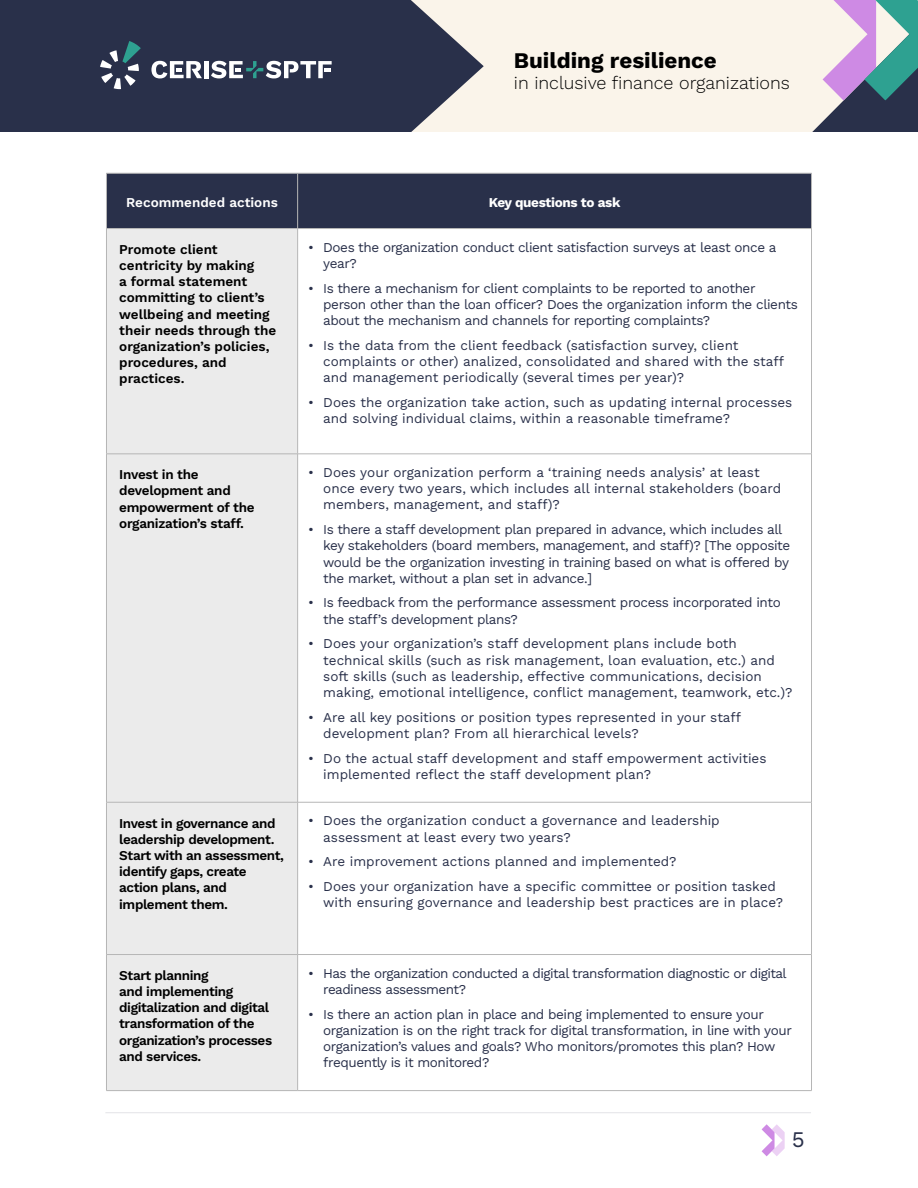
<style>
.page{position:relative;width:918px;height:1188px;background:#fff}
.page>*{position:absolute;margin:0;border:0;box-sizing:border-box;transform-origin:0 0}
.t1{font:700 22.35px "Work Sans";color:#000}
.t2{font:22.35px "Work Sans";color:#29304a}
.t3{font:18px "Work Sans";color:#000}
.t4{font:13.5px/16.2px "Work Sans";letter-spacing:-.005em;color:#29304a}
.t5{font:13.5px/16.2px "Work Sans";letter-spacing:-.03em;color:#29304a}
.t6{font:600 13.5px/16.2px "Work Sans";letter-spacing:-.03em;color:#000}
.t7{font:600 13.5px/16.2px "Work Sans";color:#000}
.t8{font:13.5px/16.2px "Work Sans";letter-spacing:-.04em;color:#29304a}
.t9{font:600 13.5px "Work Sans";color:#fff}
.t10{font:700 13.5px "Work Sans";letter-spacing:-.025em;color:#fff}
</style>
<div class="page">
<div style="left:0;top:0;width:918px;height:140px;background:#faf4ea"></div>
<svg style="left:812px;top:0;width:106px;height:132px"></svg>
<svg style="left:0;top:0;width:484px;height:132px;background:#3a4057"></svg>
<svg style="left:100px;top:41px;width:41px;height:48px;background:#4f5f70"></svg>
<div style="left:204px;top:61px;width:5px;height:17px;background:#fff"></div>
<svg style="left:151px;top:61px;width:51px;height:17px"></svg>
<svg style="left:211px;top:61px;width:121px;height:17px;background:#848d9a"></svg>
<div style="left:0;top:132px;width:918px;height:133px;background:#fff"></div>
<svg style="left:762px;top:1124px;width:23px;height:32px"></svg>
<hr style="left:105px;top:1112px;width:706px;height:1px;background:#29304a">
<div style="left:107px;top:174px;width:704px;height:54px;background:#29304a"></div>
<div style="left:107px;top:229px;width:190px;height:861px;background:#ebebeb"></div>
<hr style="left:106px;top:173px;width:192px;height:1px;background:#b6b6b6">
<hr style="left:106px;top:173px;width:1px;height:55px;background:#b6b6b6">
<hr style="left:298px;top:173px;width:514px;height:1px;background:#b6b6b6">
<hr style="left:297px;top:173px;width:1px;height:55px;background:#b6b6b6">
<hr style="left:811px;top:173px;width:1px;height:55px;background:#b6b6b6">
<hr style="left:106px;top:228px;width:192px;height:1px;background:#b6b6b6">
<hr style="left:298px;top:228px;width:514px;height:1px;background:#b6b6b6">
<hr style="left:106px;top:229px;width:1px;height:225px;background:#b6b6b6">
<hr style="left:297px;top:229px;width:1px;height:225px;background:#b6b6b6">
<hr style="left:811px;top:229px;width:1px;height:225px;background:#b6b6b6">
<hr style="left:106px;top:454px;width:192px;height:1px;background:#b6b6b6">
<hr style="left:106px;top:454px;width:1px;height:348px;background:#b6b6b6">
<hr style="left:298px;top:454px;width:514px;height:1px;background:#b6b6b6">
<hr style="left:297px;top:454px;width:1px;height:348px;background:#b6b6b6">
<hr style="left:811px;top:454px;width:1px;height:348px;background:#b6b6b6">
<hr style="left:106px;top:802px;width:192px;height:1px;background:#b6b6b6">
<hr style="left:106px;top:802px;width:1px;height:152px;background:#b6b6b6">
<hr style="left:298px;top:802px;width:514px;height:1px;background:#b6b6b6">
<hr style="left:297px;top:802px;width:1px;height:152px;background:#b6b6b6">
<hr style="left:811px;top:802px;width:1px;height:152px;background:#b6b6b6">
<hr style="left:106px;top:954px;width:192px;height:1px;background:#b6b6b6">
<hr style="left:106px;top:955px;width:1px;height:135px;background:#b6b6b6">
<hr style="left:298px;top:954px;width:514px;height:1px;background:#b6b6b6">
<hr style="left:297px;top:955px;width:1px;height:135px;background:#b6b6b6">
<hr style="left:811px;top:955px;width:1px;height:135px;background:#b6b6b6">
<hr style="left:106px;top:1090px;width:192px;height:1px;background:#b6b6b6">
<hr style="left:298px;top:1090px;width:514px;height:1px;background:#b6b6b6">
<h1 class="t1" style="left:514px;top:47px;width:204px">Building resilience</h1>
<h2 class="t3" style="left:514px;top:73px;width:277px">in inclusive finance organizations</h2>
<p class="t9" style="left:126px;top:195px;width:153px">Recommended actions</p>
<p class="t10" style="left:489px;top:195px;width:133px">Key questions to ask</p>
<p class="t7" style="left:119px;top:241px;width:159px">Promote client centricity by making<br>a formal statement committing to client’s wellbeing and meeting their needs through the organization’s policies, procedures, and practices.</p>
<p class="t5" style="left:323px;top:239px;width:455px;text-indent:-15px">• Does the organization conduct client satisfaction surveys at least once a year?</p>
<p class="t5" style="left:323px;top:280px;width:476px;text-indent:-15px">• Is there a mechanism for client complaints to be reported to another person other than the loan officer? Does the organization inform the clients about the mechanism and channels for reporting complaints?</p>
<p class="t4" style="left:323px;top:337px;width:462px;text-indent:-15px">• Is the data from the client feedback (satisfaction survey, client complaints or other) analized, consolidated and shared with the staff and management periodically (several times per year)?</p>
<p class="t4" style="left:323px;top:394px;width:471px;text-indent:-15px">• Does the organization take action, such as updating internal processes and solving individual claims, within a reasonable timeframe?</p>
<p class="t6" style="left:119px;top:466px;width:137px">Invest in the development and empowerment of the organization’s staff.</p>
<p class="t4" style="left:323px;top:464px;width:459px;text-indent:-15px">• Does your organization perform a ‘training needs analysis’ at least once every two years, which includes all internal stakeholders (board members, management, and staff)?</p>
<p class="t5" style="left:323px;top:521px;width:469px;text-indent:-15px">• Is there a staff development plan prepared in advance, which includes all key stakeholders (board members, management, and staff)? [The opposite would be the organization investing in training based on what is offered by the market, without a plan set in advance.]</p>
<p class="t5" style="left:323px;top:595px;width:459px;text-indent:-15px">• Is feedback from the performance assessment process incorporated into the staff’s development plans?</p>
<p class="t4" style="left:323px;top:636px;width:471px;text-indent:-15px">• Does your organization’s staff development plans include both technical skills (such as risk management, loan evaluation, etc.) and soft skills (such as leadership, effective communications, decision making, emotional intelligence, conflict management, teamwork, etc.)?</p>
<p class="t4" style="left:323px;top:709px;width:419px;text-indent:-15px">• Are all key positions or position types represented in your staff development plan? From all hierarchical levels?</p>
<p class="t4" style="left:323px;top:750px;width:445px;text-indent:-15px">• Do the actual staff development and staff empowerment activities implemented reflect the staff development plan?</p>
<p class="t6" style="left:119px;top:815px;width:166px">Invest in governance and leadership development.<br>Start with an assessment, identify gaps, create action plans, and implement them.</p>
<p class="t4" style="left:323px;top:813px;width:398px;text-indent:-15px">• Does the organization conduct a governance and leadership assessment at least every two years?</p>
<p class="t4" style="left:308px;top:854px;width:370px">• Are improvement actions planned and implemented?</p>
<p class="t4" style="left:323px;top:878px;width:461px;text-indent:-15px">• Does your organization have a specific committee or position tasked with ensuring governance and leadership best practices are in place?</p>
<p class="t6" style="left:119px;top:967px;width:154px">Start planning<br>and implementing digitalization and digital transformation of the organization’s processes and services.</p>
<p class="t8" style="left:323px;top:965px;width:465px;text-indent:-15px">• Has the organization conducted a digital transformation diagnostic or digital readiness assessment?</p>
<p class="t5" style="left:323px;top:1006px;width:470px;text-indent:-15px">• Is there an action plan in place and being implemented to ensure your organization is on the right track for digital transformation, in line with your organization’s values and goals? Who monitors/promotes this plan? How frequently is it monitored?</p>
<h1 class="t2" style="left:792px;top:1126px;width:14px">5</h1>
</div>
